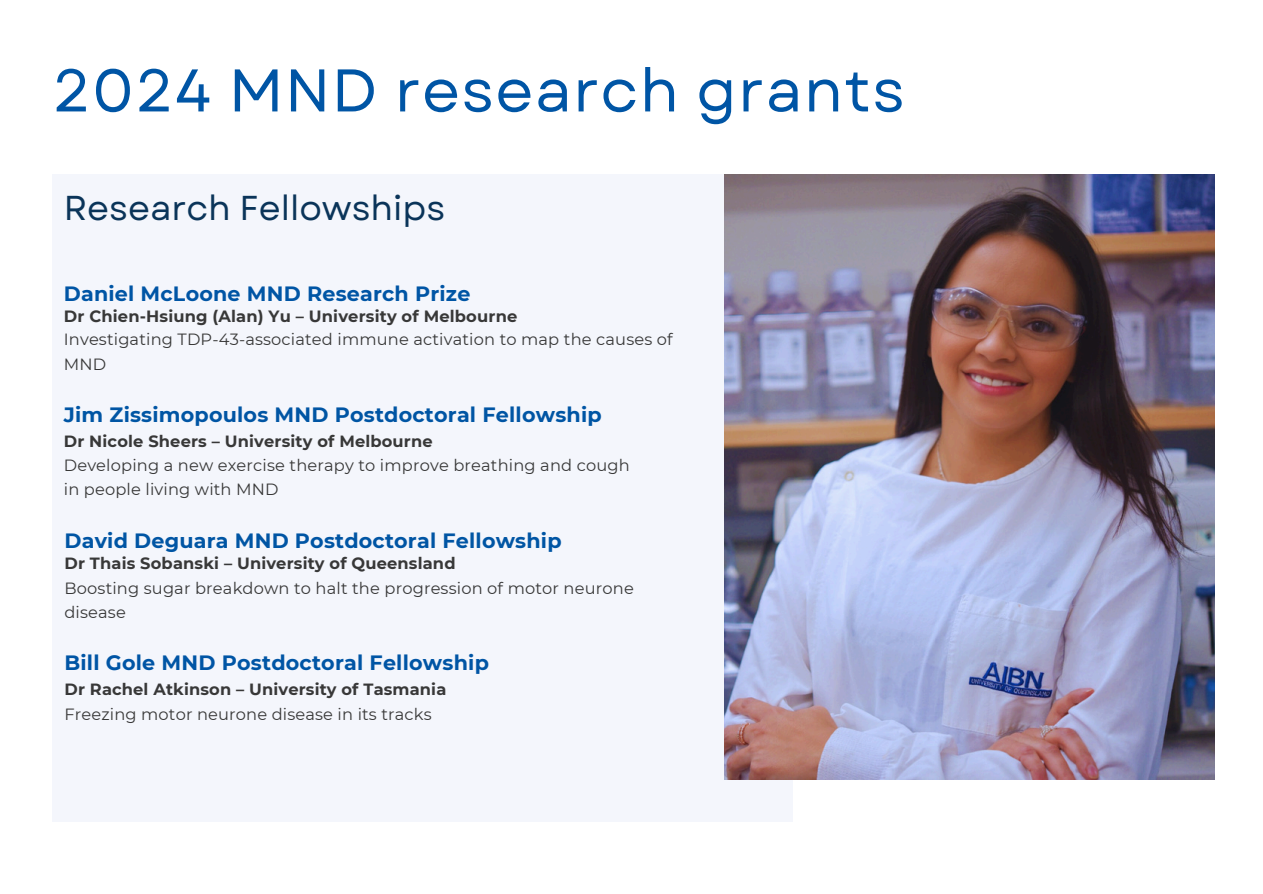
<style>
.page{position:relative;width:1263px;height:894px;background:#fff}
.page>*{position:absolute;margin:0;border:0;box-sizing:border-box;transform-origin:0 0}
.t1{font:60px "Garet";letter-spacing:.02em;color:#0055a5}
.t2{font:34.5px "Garet";color:#0a3459}
.t3{font:700 20.7px "Montserrat";letter-spacing:.01em;color:#0055a4}
.t4{font:700 20.7px "Montserrat";letter-spacing:.01em;color:#0055a5}
.t5{font:700 16.35px "Montserrat";letter-spacing:.01em;color:#383838}
.t6{font:16.2px/24.3px "Montserrat";letter-spacing:.01em;color:#383838}
.t7{font:700 16.2px "Montserrat";letter-spacing:.01em;color:#383838}
</style>
<div class="page">
<div style="left:52px;top:174px;width:741px;height:647px;background:#f4f6fc"></div>
<img style="left:725px;top:174px;width:489px;height:605px">
<h2 class="t1" style="left:52px;top:47px;width:854px">2024 MND research grants</h2>
<p class="t2" style="left:64px;top:183px;width:383px">Research Fellowships</p>
<p class="t4" style="left:64px;top:280px;width:408px">Daniel McLoone MND Research Prize</p>
<p class="t5" style="left:64px;top:306px;width:455px">Dr Chien-Hsiung (Alan) Yu – University of Melbourne</p>
<p class="t6" style="left:64px;top:327px;width:610px">Investigating TDP-43-associated immune activation to map the causes of<br>MND</p>
<p class="t3" style="left:64px;top:402px;width:539px">Jim Zissimopoulos MND Postdoctoral Fellowship</p>
<p class="t7" style="left:64px;top:431px;width:370px">Dr Nicole Sheers – University of Melbourne</p>
<p class="t6" style="left:64px;top:453px;width:567px">Developing a new exercise therapy to improve breathing and cough in people living with MND</p>
<p class="t3" style="left:64px;top:527px;width:499px">David Deguara MND Postdoctoral Fellowship</p>
<p class="t7" style="left:64px;top:553px;width:393px">Dr Thais Sobanski – University of Queensland</p>
<p class="t6" style="left:64px;top:575px;width:571px">Boosting sugar breakdown to halt the progression of motor neurone disease</p>
<p class="t4" style="left:64px;top:650px;width:426px">Bill Gole MND Postdoctoral Fellowship</p>
<p class="t7" style="left:64px;top:679px;width:383px">Dr Rachel Atkinson – University of Tasmania</p>
<p class="t6" style="left:64px;top:701px;width:369px">Freezing motor neurone disease in its tracks</p>
</div>
